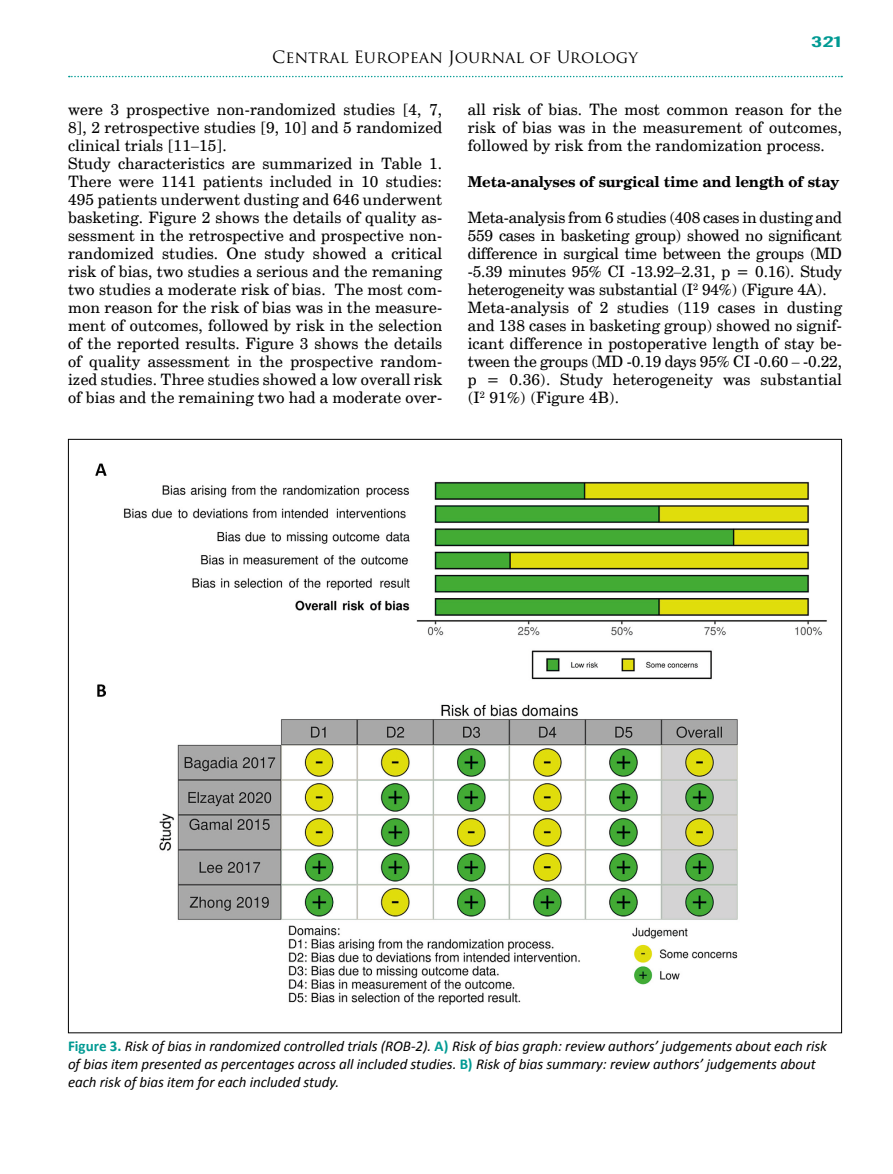
<style>
.page{position:relative;width:893px;height:1174px;background:#fff}
.page>*{position:absolute;margin:0;border:0;box-sizing:border-box;transform-origin:0 0}
.t1{font:16.5px "Trajan Pro";color:#000}
.t2{font:15.75px/18px "Cent Schbook EU";letter-spacing:.01em;color:#000;text-align:justify}
.t3{font:15.75px/18px "Cent Schbook EU";letter-spacing:-.01em;color:#000}
.t4{font:italic 15px/18px "Calibri";letter-spacing:-.005em;color:#000}
.t5{font:700 15px "Cent Schbook EU";letter-spacing:-.01em;color:#000}
.t6{font:15px "Alternate Gothic No 2 EU";color:#009a93;scale:2 1}
.s1{font-weight:700;font-style:normal;color:#009a93}
</style>
<div class="page">
<svg style="left:69px;top:76px;width:773px;height:1px"></svg>
<img style="left:95px;top:463px;width:732px;height:542px">
<p class="t6" style="left:811px;top:33px;width:17px">321</p>
<p class="t1" style="left:272px;top:47px;width:367px">Central European Journal of Urology</p>
<p class="t2" style="left:468px;top:101px;width:376px">all risk of bias. The most common reason for the risk of bias was in the measurement of outcomes, followed by risk from the randomization process.</p>
<p class="t5" style="left:468px;top:172px;width:373px">Meta-analyses of surgical time and length of stay</p>
<p class="t3" style="left:468px;top:209px;width:376px">Meta-analysis from 6 studies (408 cases in dusting and 559 cases in basketing group) showed no significant difference in surgical time between the groups (MD -5.39 minutes 95% CI -13.92–2.31, p = 0.16). Study heterogeneity was substantial (I<sup>2</sup> 94%) (Figure 4A).<br>Meta-analysis of 2 studies (119 cases in dusting and 138 cases in basketing group) showed no signif&shy;icant difference in postoperative length of stay be&shy;tween the groups (MD -0.19 days 95% CI -0.60 – -0.22, p = 0.36). Study heterogeneity was substantial (I<sup>2</sup> 91%) (Figure 4B).</p>
<p class="t2" style="left:68px;top:101px;width:376px;text-align:left">were 3 prospective non-randomized studies [4, 7, 8], 2 retrospective studies [9, 10] and 5 randomized clinical trials [11–15].<br>Study characteristics are summarized in Table 1.<br>There were 1141 patients included in 10 studies:<br>495 patients underwent dusting and 646 underwent basketing. Figure 2 shows the details of quality as&shy;sessment in the retrospective and prospective non&shy;randomized studies. One study showed a critical risk of bias, two studies a serious and the remaning two studies a moderate risk of bias. The most com&shy;mon reason for the risk of bias was in the measure&shy;ment of outcomes, followed by risk in the selection of the reported results. Figure 3 shows the details of quality assessment in the prospective random&shy;ized studies. Three studies showed a low overall risk of bias and the remaining two had a moderate over-</p>
<p class="t4" style="left:68px;top:1036px;width:761px"><span class="s1">Figure 3.</span> Risk of bias in randomized controlled trials (ROB-2). <span class="s1">A)</span> Risk of bias graph: review authors’ judgements about each risk of bias item presented as percentages across all included studies. <span class="s1">B)</span> Risk of bias summary: review authors’ judgements about each risk of bias item for each included study.</p>
</div>
